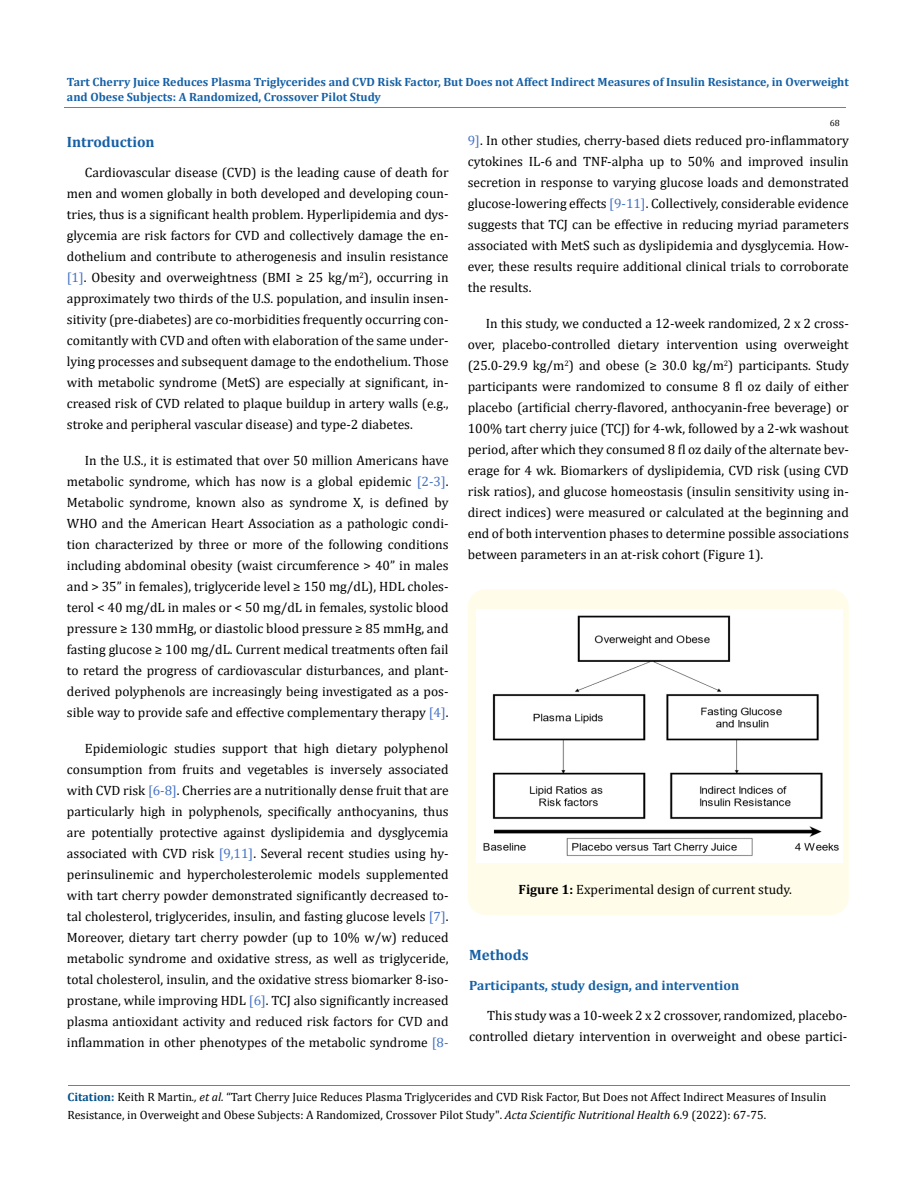
<style>
.page{position:relative;width:917px;height:1188px;background:#fff}
.page>*{position:absolute;margin:0;border:0;box-sizing:border-box;transform-origin:0 0}
.t1{font:700 15px "Cambria";color:#1560a6}
.No_Spacing{font:13.5px/21px "Cambria";color:#000;text-align:justify}
.t2{font:700 13.5px "Cambria";color:#1560a6}
.t3{font:12px/18px "Cambria";color:#000}
.t4{font:700 12px/15px "Cambria";color:#1560a6}
.t5{font:9px "Cambria";color:#000}
.s1{color:#4472c4}
.s2{font-weight:700}
.s3{font-weight:700;color:#035089}
.s4{font-style:italic}
</style>
<div class="page">
<hr style="left:64px;top:108px;width:781px;height:1px;background:#e05d1a">
<hr style="left:68px;top:1085px;width:781px;height:1px;background:#e05d1a">
<div style="left:468px;top:589px;width:380px;height:326px;background:#fffde9;border-radius:18px"></div>
<img style="left:477px;top:610px;width:365px;height:253px">
<p class="t4" style="left:67px;top:74px;width:783px">Tart Cherry Juice Reduces Plasma Triglycerides and CVD Risk Factor, But Does not Affect Indirect Measures of Insulin Resistance, in Overweight and Obese Subjects: A Randomized, Crossover Pilot Study</p>
<p class="t1" style="left:67px;top:132px;width:89px">Introduction</p>
<p class="No_Spacing" style="left:67px;top:162px;width:383px;text-indent:18px">Cardiovascular disease (CVD) is the leading cause of death for men and women globally in both developed and developing coun&shy;tries, thus is a significant health problem. Hyperlipidemia and dys&shy;glycemia are risk factors for CVD and collectively damage the en&shy;dothelium and contribute to atherogenesis and insulin resistance <span class="s1">[1]</span>. Obesity and overweightness (BMI ≥ 25 kg/m<sup>2</sup>), occurring in approximately two thirds of the U.S. population, and insulin insen&shy;sitivity (pre-diabetes) are co-morbidities frequently occurring con&shy;comitantly with CVD and often with elaboration of the same under&shy;lying processes and subsequent damage to the endothelium. Those with metabolic syndrome (MetS) are especially at significant, in&shy;creased risk of CVD related to plaque buildup in artery walls (e.g., stroke and peripheral vascular disease) and type-2 diabetes.</p>
<p class="No_Spacing" style="left:67px;top:450px;width:383px;text-indent:18px">In the U.S., it is estimated that over 50 million Americans have metabolic syndrome, which has now is a global epidemic <span class="s1">[2-3]</span>.<br>Metabolic syndrome, known also as syndrome X, is defined by WHO and the American Heart Association as a pathologic condi&shy;tion characterized by three or more of the following conditions including abdominal obesity (waist circumference &gt; 40” in males and &gt; 35” in females), triglyceride level ≥ 150 mg/dL), HDL choles&shy;terol &lt; 40 mg/dL in males or &lt; 50 mg/dL in females, systolic blood pressure ≥ 130 mmHg, or diastolic blood pressure ≥ 85 mmHg, and fasting glucose ≥ 100 mg/dL. Current medical treatments often fail to retard the progress of cardiovascular disturbances, and plant&shy;derived polyphenols are increasingly being investigated as a pos&shy;sible way to provide safe and effective complementary therapy <span class="s1">[4]</span>.</p>
<p class="No_Spacing" style="left:67px;top:738px;width:383px;text-indent:18px">Epidemiologic studies support that high dietary polyphenol consumption from fruits and vegetables is inversely associated with CVD risk <span class="s1">[6-8]</span>. Cherries are a nutritionally dense fruit that are particularly high in polyphenols, specifically anthocyanins, thus are potentially protective against dyslipidemia and dysglycemia associated with CVD risk <span class="s1">[9,11]</span>. Several recent studies using hy&shy;perinsulinemic and hypercholesterolemic models supplemented with tart cherry powder demonstrated significantly decreased to&shy;tal cholesterol, triglycerides, insulin, and fasting glucose levels <span class="s1">[7]</span>.<br>Moreover, dietary tart cherry powder (up to 10% w/w) reduced metabolic syndrome and oxidative stress, as well as triglyceride, total cholesterol, insulin, and the oxidative stress biomarker 8-iso&shy;prostane, while improving HDL <span class="s1">[6]</span>. TCJ also significantly increased plasma antioxidant activity and reduced risk factors for CVD and inflammation in other phenotypes of the metabolic syndrome <span class="s1">[8-</span></p>
<p class="t5" style="left:829px;top:118px;width:11px">68</p>
<p class="No_Spacing" style="left:468px;top:130px;width:382px"><span class="s1">9]</span>. In other studies, cherry-based diets reduced pro-inflammatory cytokines IL-6 and TNF-alpha up to 50% and improved insulin secretion in response to varying glucose loads and demonstrated glucose-lowering effects <span class="s1">[9-11]</span>. Collectively, considerable evidence suggests that TCJ can be effective in reducing myriad parameters associated with MetS such as dyslipidemia and dysglycemia. How&shy;ever, these results require additional clinical trials to corroborate the results.</p>
<p class="No_Spacing" style="left:468px;top:313px;width:382px;text-indent:18px">In this study, we conducted a 12-week randomized, 2 x 2 cross&shy;over, placebo-controlled dietary intervention using overweight (25.0-29.9 kg/m<sup>2</sup>) and obese (≥ 30.0 kg/m<sup>2</sup>) participants. Study participants were randomized to consume 8 fl oz daily of either placebo (artificial cherry-flavored, anthocyanin-free beverage) or 100% tart cherry juice (TCJ) for 4-wk, followed by a 2-wk washout period, after which they consumed 8 fl oz daily of the alternate bev&shy;erage for 4 wk. Biomarkers of dyslipidemia, CVD risk (using CVD risk ratios), and glucose homeostasis (insulin sensitivity using in&shy;direct indices) were measured or calculated at the beginning and end of both intervention phases to determine possible associations between parameters in an at-risk cohort (Figure 1).</p>
<p class="No_Spacing" style="left:518px;top:879px;width:275px"><span class="s2">Figure 1:</span> Experimental design of current study.</p>
<p class="t1" style="left:469px;top:944px;width:61px">Methods</p>
<p class="t2" style="left:469px;top:976px;width:271px">Participants, study design, and intervention</p>
<p class="No_Spacing" style="left:469px;top:1005px;width:379px;text-align:right">This study was a 10-week 2 x 2 crossover, randomized, placebo&shy;controlled dietary intervention in overweight and obese partici-</p>
<p class="t3" style="left:68px;top:1088px;width:760px"><span class="s3">Citation:</span> Keith R Martin<span class="s4">., et al.</span> “Tart Cherry Juice Reduces Plasma Triglycerides and CVD Risk Factor, But Does not Affect Indirect Measures of Insulin<br>Resistance, in Overweight and Obese Subjects: A Randomized, Crossover Pilot Study". <span class="s4">Acta Scientific Nutritional Health</span> 6.9 (2022): 67-75.</p>
</div>
